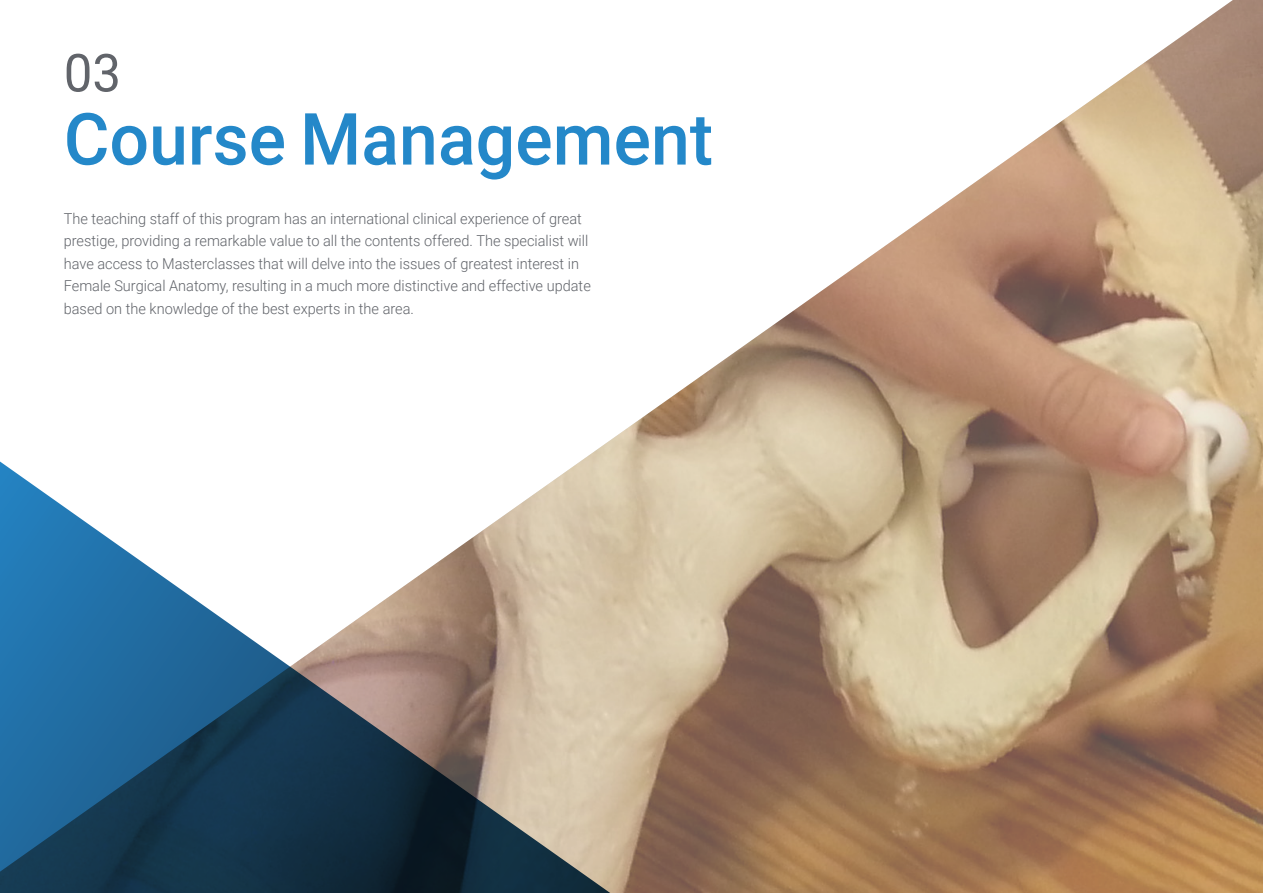
<style>
.page{position:relative;width:1263px;height:893px;background:#fff}
.page>*{position:absolute;margin:0;border:0;box-sizing:border-box;transform-origin:0 0}
.t1{font:500 72px "Roboto";color:#2488c9}
.t2{font:52.5px "Roboto";color:#61646a}
.t3{font:300 15px/22.5px "Roboto";color:#61646a}
</style>
<div class="page">
<img style="left:602px;top:0;width:661px;height:893px">
<svg style="left:0;top:446px;width:640px;height:447px"></svg>
<h2 class="t2" style="left:64px;top:36px;width:59px">03</h2>
<h1 class="t1" style="left:64px;top:89px;width:651px">Course Management</h1>
<p class="t3" style="left:64px;top:207px;width:529px">The teaching staff of this program has an international clinical experience of great prestige, providing a remarkable value to all the contents offered. The specialist will have access to Masterclasses that will delve into the issues of greatest interest in Female Surgical Anatomy, resulting in a much more distinctive and effective update based on the knowledge of the best experts in the area.</p>
</div>
